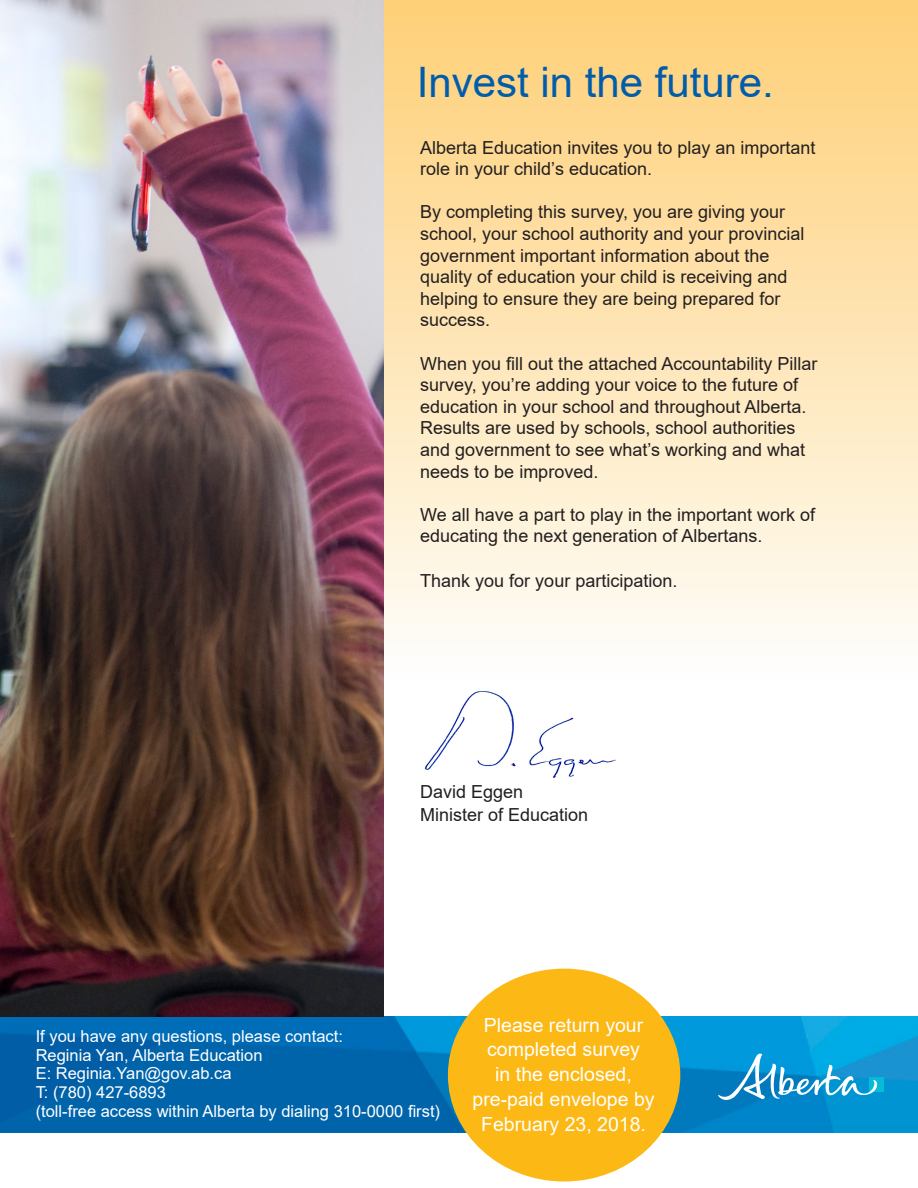
<style>
.page{position:relative;width:918px;height:1188px;background:#fff}
.page>*{position:absolute;margin:0;border:0;box-sizing:border-box;transform-origin:0 0}
.t1{font:42px "Arial";color:#015dab}
.Body_Text{font:19.5px/24.8px "Arial";color:#fff;text-align:center}
.Body_Text-2{font:18px/21.6px "Arial";color:#231f20}
.Body_Text-3{font:16.5px/18.8px "Arial";color:#fff}
</style>
<div class="page">
<div style="left:5px;top:0;width:913px;height:738px;background:linear-gradient(to bottom,#fecf76,#feffff)"></div>
<img style="left:420px;top:689px;width:199px;height:89px">
<img style="left:0;top:1016px;width:918px;height:116px">
<div style="left:448px;top:969px;width:232px;height:213px;background:#fcb814;border-radius:50%"></div>
<img style="left:0;top:0;width:383px;height:1016px">
<div style="left:869px;top:1077px;width:15px;height:15px;background:#07bbd8"></div>
<svg style="left:718px;top:1054px;width:159px;height:46px"></svg>
<p class="t1" style="left:417px;top:53px;width:359px">Invest in the future.</p>
<p class="Body_Text-2" style="left:420px;top:136px;width:397px">Alberta Education invites you to play an important</p>
<p class="Body_Text-2" style="left:420px;top:158px;width:233px">role in your child’s education.</p>
<p class="Body_Text-2" style="left:420px;top:201px;width:366px">By completing this survey, you are giving your</p>
<p class="Body_Text-2" style="left:420px;top:223px;width:386px">school, your school authority and your provincial</p>
<p class="Body_Text-2" style="left:420px;top:244px;width:369px">government important information about the quality of education your child is receiving and helping to ensure they are being prepared for success.</p>
<p class="Body_Text-2" style="left:420px;top:352px;width:399px">When you fill out the attached Accountability Pillar</p>
<p class="Body_Text-2" style="left:420px;top:374px;width:379px">survey, you’re adding your voice to the future of</p>
<p class="Body_Text-2" style="left:420px;top:395px;width:388px">education in your school and throughout Alberta.</p>
<p class="Body_Text-2" style="left:420px;top:417px;width:377px">Results are used by schools, school authorities</p>
<p class="Body_Text-2" style="left:420px;top:439px;width:386px">and government to see what’s working and what</p>
<p class="Body_Text-2" style="left:420px;top:460px;width:180px">needs to be improved.</p>
<p class="Body_Text-2" style="left:420px;top:503px;width:396px">We all have a part to play in the important work of educating the next generation of Albertans.</p>
<p class="Body_Text-2" style="left:420px;top:570px;width:259px">Thank you for your participation.</p>
<p class="Body_Text-2" style="left:420px;top:780px;width:170px;line-height:23.2px">David Eggen<br>Minister of Education</p>
<p class="Body_Text-3" style="left:36px;top:1026px;width:406px">If you have any questions, please contact:<br>Reginia Yan, Alberta Education<br>E: Reginia.Yan@gov.ab.ca<br>T: (780) 427-6893<br>(toll-free access within Alberta by dialing 310-0000 first)</p>
<p class="Body_Text" style="left:473px;top:1012px;width:184px">Please return your completed survey<br>in the enclosed, pre-paid envelope by<br>February 23, 2018.</p>
</div>
